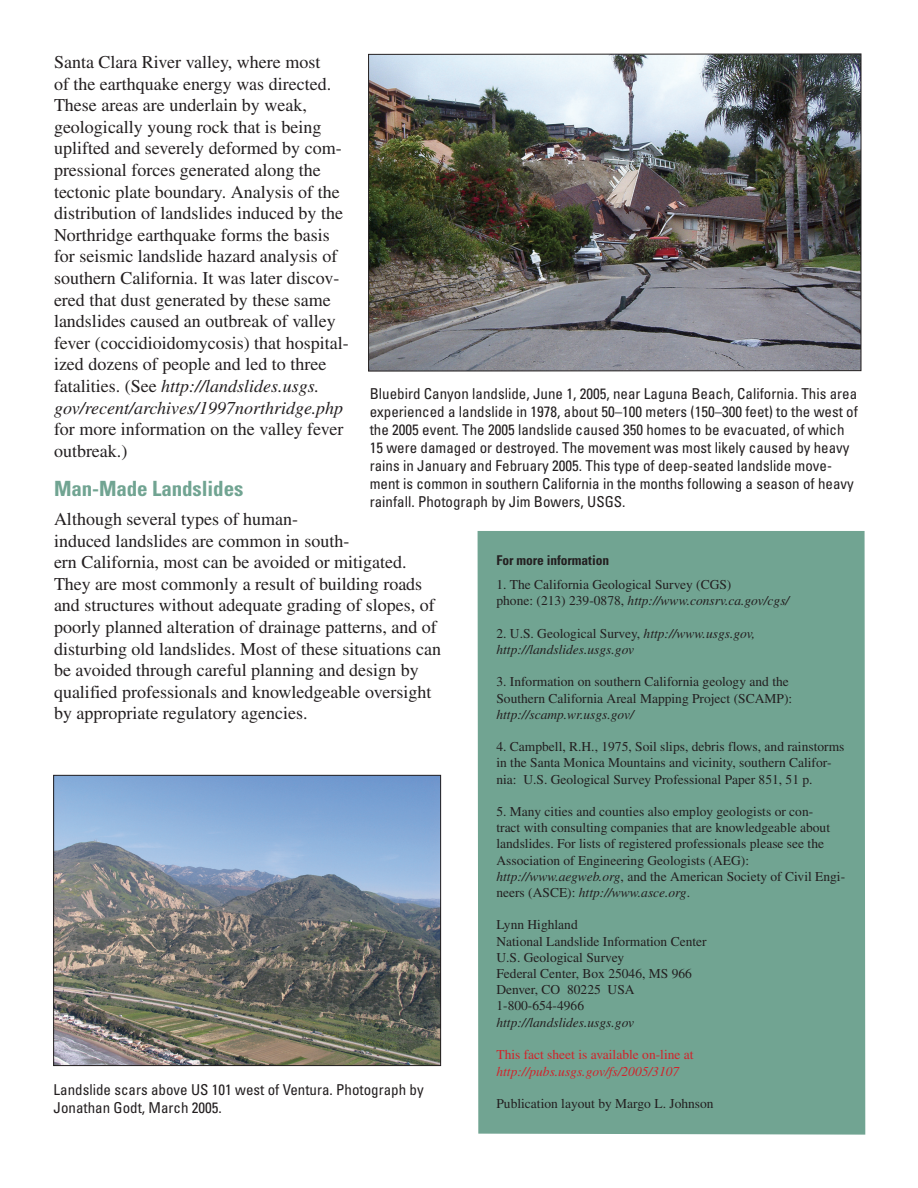
<style>
.page{position:relative;width:918px;height:1188px;background:#fff}
.page>*{position:absolute;margin:0;border:0;box-sizing:border-box;transform-origin:0 0}
.Heading_1{font:700 condensed 21px "Univers";letter-spacing:-.005em;color:#71a492}
.BodyNoIndent{font:18px/21.6px "Times";color:#231f20}
.FigureCaption{font:condensed 15px/18px "Univers";color:#231f20}
.BodyNoIndent-2{font:13.5px/16.2px "Times";color:#231f20}
.BodyNoIndent-3{font:italic 13.5px/16.2px "Times";color:#231f20}
.t1{font:13.5px/16.5px "Times";color:#d1232a}
.Heading_1-2{font:700 condensed 13.5px "Univers";letter-spacing:-.005em;color:#231f20}
.s1{font-style:italic}
.s2{font-style:normal}
</style>
<div class="page">
<div style="left:478px;top:531px;width:387px;height:604px;background:#71a492"></div>
<img style="left:370px;top:56px;width:489px;height:313px">
<div style="left:368px;top:54px;width:493px;height:317px;border:1px solid #231f20"></div>
<img style="left:55px;top:777px;width:384px;height:287px">
<div style="left:53px;top:775px;width:388px;height:291px;border:1px solid #231f20"></div>
<p class="BodyNoIndent" style="left:54px;top:51px;width:296px">Santa Clara River valley, where most<br>of the earthquake energy was directed.<br>These areas are underlain by weak, geologically young rock that is being uplifted and severely deformed by com&shy;pressional forces generated along the tectonic plate boundary. Analysis of the distribution of landslides induced by the Northridge earthquake forms the basis for seismic landslide hazard analysis of southern California. It was later discov&shy;ered that dust generated by these same landslides caused an outbreak of valley fever (coccidioidomycosis) that hospital&shy;ized dozens of people and led to three fatalities. (See <span class="s1">http://landslides.usgs. gov/recent/archives/1997northridge.php </span>for more information on the valley fever outbreak.)</p>
<p class="Heading_1" style="left:54px;top:476px;width:191px">Man-Made Landslides</p>
<p class="BodyNoIndent" style="left:54px;top:508px;width:388px">Although several types of human-<br>induced landslides are common in south-<br>ern California, most can be avoided or mitigated.<br>They are most commonly a result of building roads and structures without adequate grading of slopes, of poorly planned alteration of drainage patterns, and of disturbing old landslides. Most of these situations can be avoided through careful planning and design by qualified professionals and knowledgeable oversight by appropriate regulatory agencies.</p>
<p class="FigureCaption" style="left:370px;top:384px;width:490px">Bluebird Canyon landslide, June 1, 2005, near Laguna Beach, California. This area experienced a landslide in 1978, about 50–100 meters (150–300 feet) to the west of the 2005 event. The 2005 landslide caused 350 homes to be evacuated, of which 15 were damaged or destroyed. The movement was most likely caused by heavy rains in January and February 2005. This type of deep-seated landslide move&shy;ment is common in southern California in the months following a season of heavy rainfall. Photograph by Jim Bowers, USGS.</p>
<p class="Heading_1-2" style="left:496px;top:552px;width:114px">For more information</p>
<p class="BodyNoIndent-2" style="left:496px;top:576px;width:294px">1. The California Geological Survey (CGS)<br>phone: (213) 239-0878, <span class="s1">http://www.consrv.ca.gov/cgs/</span></p>
<p class="BodyNoIndent-3" style="left:496px;top:625px;width:260px"><span class="s2">2. U.S. Geological Survey,</span> http://www.usgs.gov, http://landslides.usgs.gov</p>
<p class="BodyNoIndent-2" style="left:496px;top:674px;width:297px">3. Information on southern California geology and the<br>Southern California Areal Mapping Project (SCAMP): <span class="s1">http://scamp.wr.usgs.gov/</span></p>
<p class="BodyNoIndent-2" style="left:496px;top:738px;width:350px">4. Campbell, R.H., 1975, Soil slips, debris flows, and rainstorms in the Santa Monica Mountains and vicinity, southern Califor&shy;nia: U.S. Geological Survey Professional Paper 851, 51 p.</p>
<p class="BodyNoIndent-2" style="left:496px;top:803px;width:350px">5. Many cities and counties also employ geologists or con-<br>tract with consulting companies that are knowledgeable about landslides. For lists of registered professionals please see the Association of Engineering Geologists (AEG): <span class="s1">http://www.aegweb.org</span>, and the American Society of Civil Engi&shy;neers (ASCE): <span class="s1">http://www.asce.org</span>.</p>
<p class="BodyNoIndent-2" style="left:496px;top:917px;width:83px">Lynn Highland</p>
<p class="BodyNoIndent-2" style="left:496px;top:933px;width:212px">National Landslide Information Center</p>
<p class="BodyNoIndent-2" style="left:496px;top:949px;width:129px">U.S. Geological Survey</p>
<p class="BodyNoIndent-2" style="left:496px;top:965px;width:197px">Federal Center, Box 25046, MS 966</p>
<p class="BodyNoIndent-2" style="left:496px;top:981px;width:140px">Denver, CO 80225 USA</p>
<p class="BodyNoIndent-2" style="left:496px;top:998px;width:89px">1-800-654-4966</p>
<p class="BodyNoIndent-3" style="left:496px;top:1014px;width:139px">http://landslides.usgs.gov</p>
<p class="t1" style="left:496px;top:1046px;width:199px">This fact sheet is available on-line at <span class="s1">http://pubs.usgs.gov/fs/2005/3107</span></p>
<p class="BodyNoIndent-2" style="left:496px;top:1095px;width:219px">Publication layout by Margo L. Johnson</p>
<p class="FigureCaption" style="left:54px;top:1080px;width:372px">Landslide scars above US 101 west of Ventura. Photograph by<br>Jonathan Godt, March 2005.</p>
</div>
